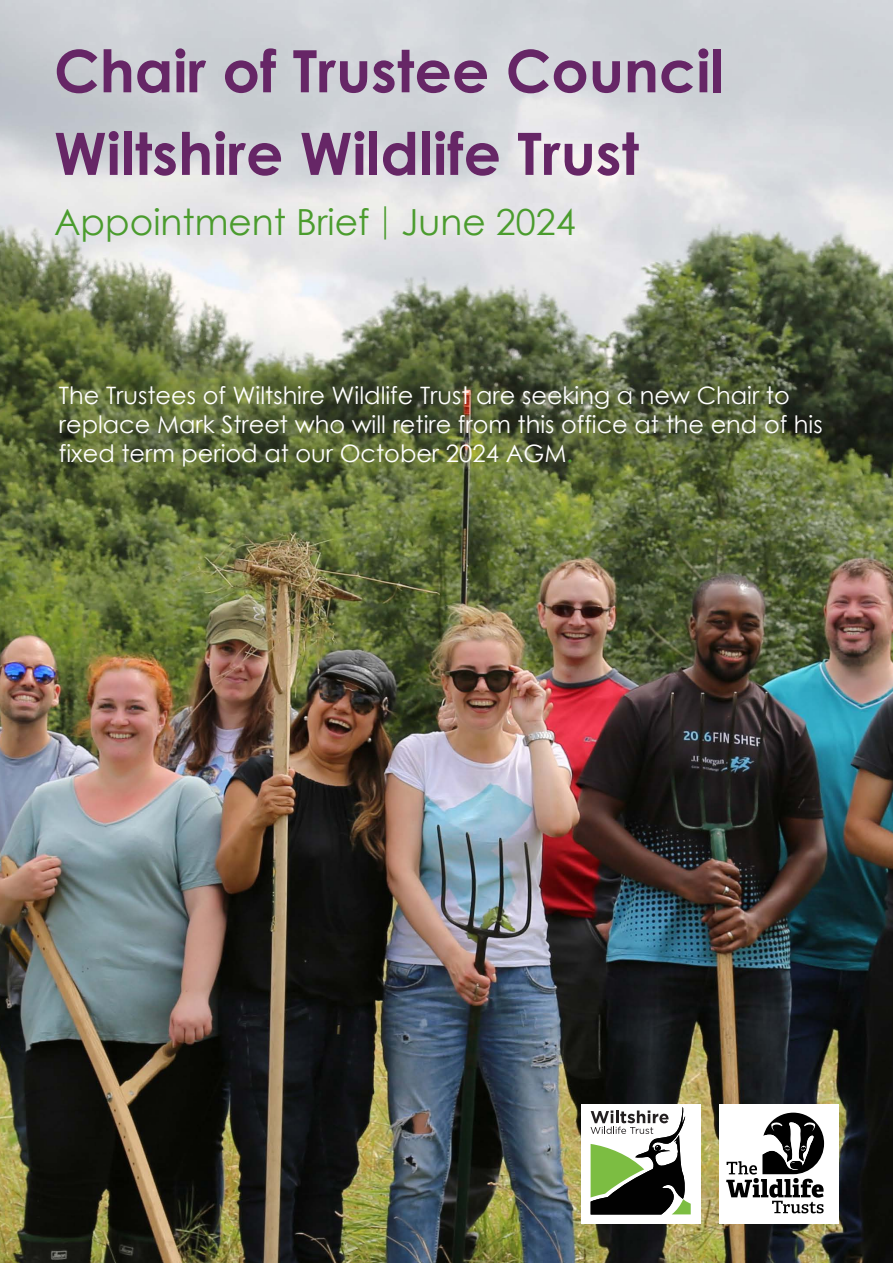
<style>
.page{position:relative;width:893px;height:1263px;background:#fff}
.page>*{position:absolute;margin:0;border:0;box-sizing:border-box;transform-origin:0 0}
.t1{font:700 58.5px/82.7px "Century Gothic Pro";color:#662666}
.t2{font:36px "Century Gothic";color:#4b9c2e}
.t3{font:24px/28.8px "Century Gothic";color:#fff}
.s1{font-family:"Gotham";font-weight:300}
.s2{color:#4b9c2e}
</style>
<div class="page">
<img style="left:0;top:0;width:893px;height:1263px">
<div style="left:581px;top:1105px;width:119px;height:119px;background:#fff"></div>
<svg style="left:591px;top:1107px;width:100px;height:107px"></svg>
<div style="left:719px;top:1105px;width:120px;height:119px;background:#fff"></div>
<svg style="left:726px;top:1113px;width:98px;height:100px"></svg>
<h1 class="t1" style="left:54px;top:29px;width:672px">Chair of Trustee Council<br>Wiltshire Wildlife Trust</h1>
<h2 class="t2" style="left:54px;top:197px;width:523px">Appointment Brief <span class="s1">|</span> June 2024</h2>
<p class="t3" style="left:59px;top:381px;width:765px">The Trustees of Wiltshire Wildlife Trust are seeking a new Chair to replace Mark Street who will retire from this office at the end of his fixed term period at our October 2024 AGM<span class="s2">.</span></p>
</div>
